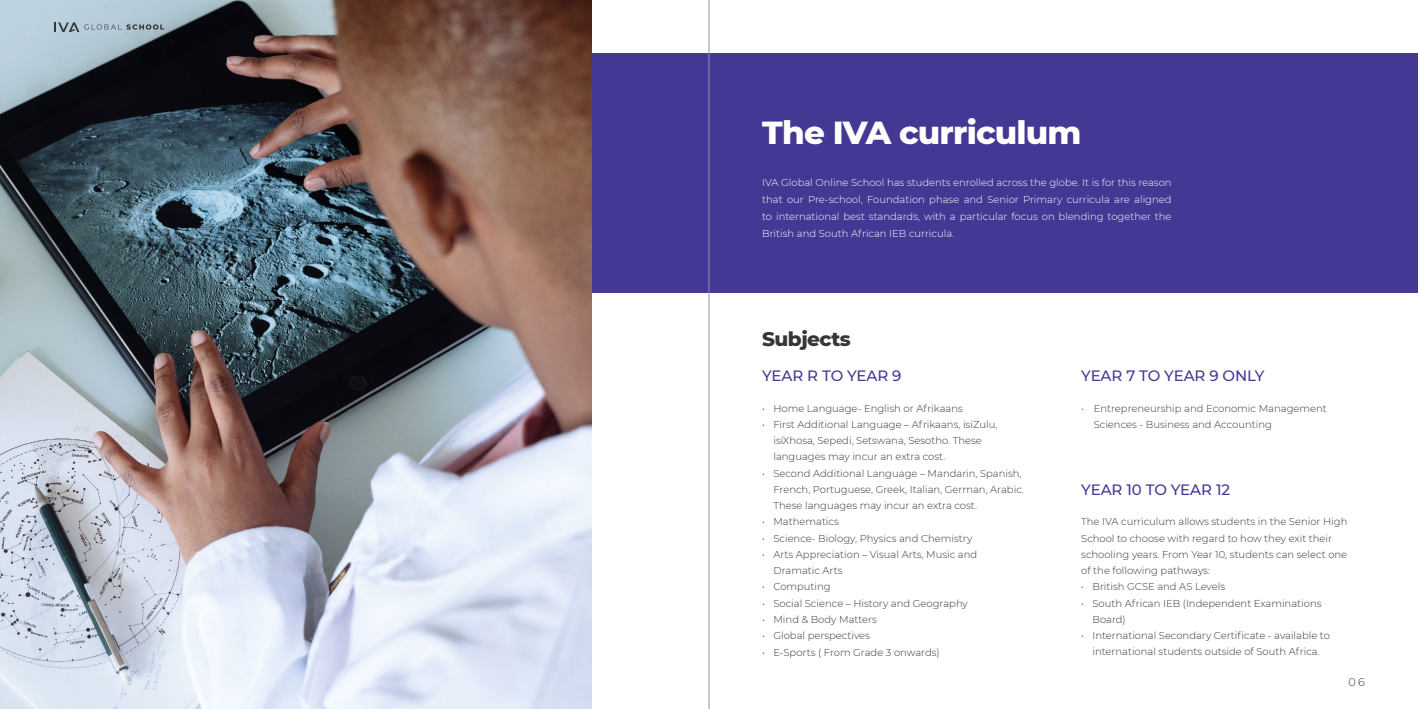
<style>
.page{position:relative;width:1418px;height:709px;background:#fff}
.page>*{position:absolute;margin:0;border:0;box-sizing:border-box;transform-origin:0 0}
.t1{font:800 32.5px "Montserrat";letter-spacing:-.025em;color:#fff}
.t2{font:800 20px "Montserrat";letter-spacing:-.025em;color:#343639}
.t3{font:500 15px "Montserrat";letter-spacing:-.005em;color:#443895}
.t4{font:300 11.25px "Montserrat";color:#343639}
.t5{font:300 10px/16.2px "Montserrat";color:#343639}
.t6{font:300 10px/16.9px "Montserrat";color:#fff;text-align:justify}
</style>
<div class="page">
<div style="left:491px;top:53px;width:926px;height:240px;background:#443895"></div>
<img style="left:0;top:0;width:591px;height:709px">
<hr style="left:708px;top:0;width:1px;height:709px;background:#939598">
<svg style="left:54px;top:22px;width:110px;height:10px"></svg>
<h1 class="t1" style="left:762px;top:108px;width:321px">The IVA curriculum</h1>
<p class="t6" style="left:762px;top:174px;width:411px">IVA Global Online School has students enrolled across the globe. It is for this reason that our Pre-school, Foundation phase and Senior Primary curricula are aligned to international best standards, with a particular focus on blending together the British and South African IEB curricula.</p>
<h2 class="t2" style="left:762px;top:324px;width:90px">Subjects</h2>
<h3 class="t3" style="left:762px;top:365px;width:141px">YEAR R TO YEAR 9</h3>
<h3 class="t3" style="left:1081px;top:365px;width:185px">YEAR 7 TO YEAR 9 ONLY</h3>
<p class="t5" style="left:762px;top:399px;width:202px">• Home Language- English or Afrikaans</p>
<p class="t5" style="left:773px;top:416px;width:225px;text-indent:-11px">• First Additional Language – Afrikaans, isiZulu, isiXhosa, Sepedi, Setswana, Sesotho. These languages may incur an extra cost.</p>
<p class="t5" style="left:773px;top:464px;width:252px;text-indent:-11px">• Second Additional Language – Mandarin, Spanish,<br>French, Portuguese, Greek, Italian, German, Arabic.<br>These languages may incur an extra cost.</p>
<p class="t5" style="left:762px;top:513px;width:78px">• Mathematics</p>
<p class="t5" style="left:762px;top:529px;width:212px">• Science- Biology, Physics and Chemistry</p>
<p class="t5" style="left:773px;top:546px;width:205px;text-indent:-11px">• Arts Appreciation – Visual Arts, Music and<br>Dramatic Arts</p>
<p class="t5" style="left:762px;top:578px;width:70px">• Computing</p>
<p class="t5" style="left:762px;top:594px;width:207px">• Social Science – History and Geography</p>
<p class="t5" style="left:762px;top:611px;width:116px">• Mind &amp; Body Matters</p>
<p class="t5" style="left:762px;top:627px;width:109px">• Global perspectives</p>
<p class="t5" style="left:762px;top:643px;width:179px">• E-Sports ( From Grade 3 onwards)</p>
<p class="t5" style="left:1093px;top:399px;width:234px;text-indent:-12px">• Entrepreneurship and Economic Management<br>Sciences - Business and Accounting</p>
<h3 class="t3" style="left:1081px;top:479px;width:150px">YEAR 10 TO YEAR 12</h3>
<p class="t5" style="left:1081px;top:513px;width:268px">The IVA curriculum allows students in the Senior High School to choose with regard to how they exit their schooling years. From Year 10, students can select one of the following pathways:</p>
<p class="t5" style="left:1081px;top:578px;width:145px">• British GCSE and AS Levels</p>
<p class="t5" style="left:1092px;top:594px;width:230px;text-indent:-11px">• South African IEB (Independent Examinations<br>Board)</p>
<p class="t5" style="left:1081px;top:627px;width:250px;text-align:center">• International Secondary Certificate - available to international students outside of South Africa.</p>
<p class="t4" style="left:1348px;top:674px;width:18px">06</p>
</div>
